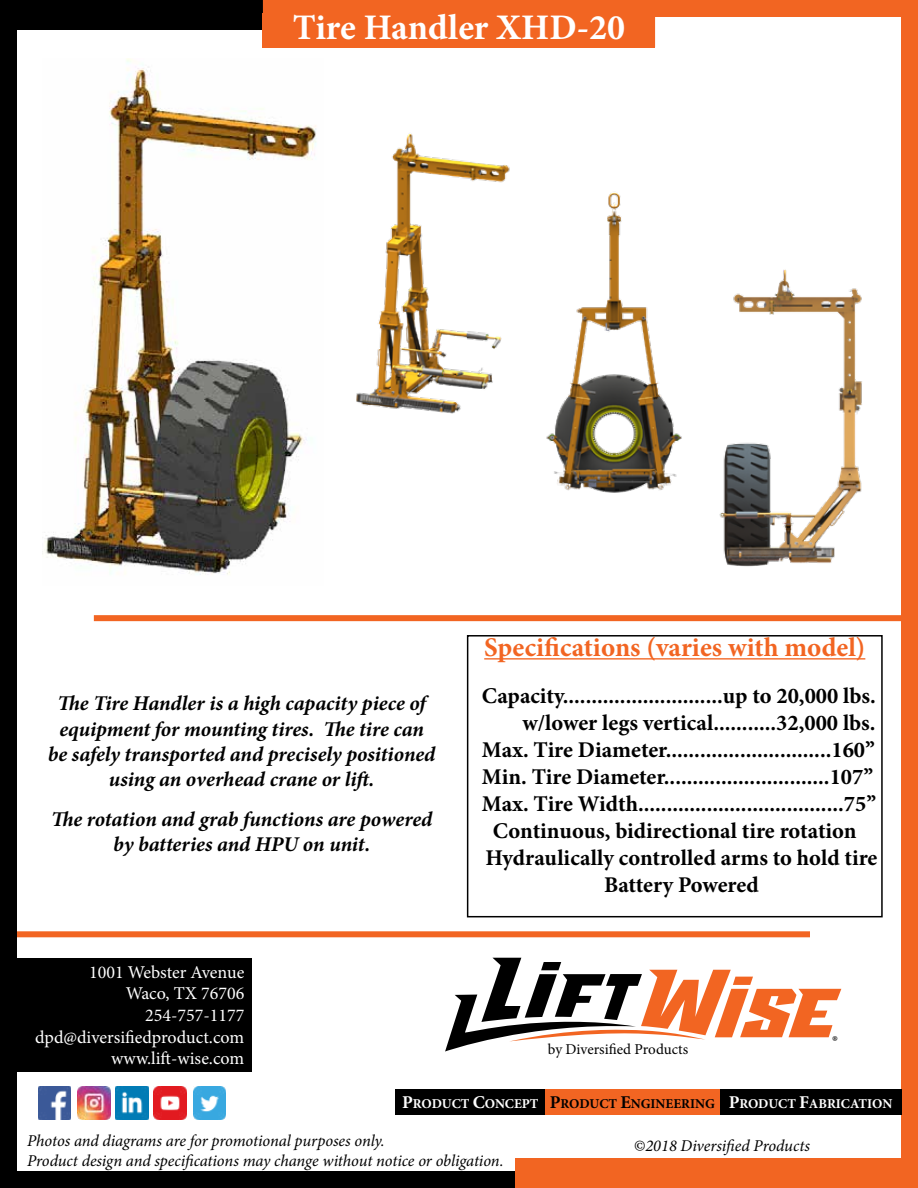
<style>
.page{position:relative;width:918px;height:1188px;background:#fff}
.page>*{position:absolute;margin:0;border:0;box-sizing:border-box;transform-origin:0 0}
.t1{font:700 36px "Minion Pro";color:#fff}
.t2{font:700 27px "Minion Pro";color:#f26522}
.t3{font:700 22.5px "Minion Pro";color:#000}
.t4{font:italic 700 21px/25.2px "Minion Pro";letter-spacing:-.005em;color:#000;text-align:center}
.t5{font:18px/21.6px "Minion Pro";color:#fff;text-align:right}
.t6{font:18px "Minion Pro";color:#000}
.t7{font:italic 16.5px/19.8px "Minion Pro";letter-spacing:-.01em;color:#000}
.t8{font:15px "Minion Pro";color:#000}
.t9{font:700 13.5px "Minion Pro";color:#fff}
.s1{font-size:18px}
.s2{font-size:18px;color:#000}
.s3{color:#000}
</style>
<div class="page">
<div style="left:0;top:931px;width:810px;height:6px;background:#f26522"></div>
<div style="left:94px;top:615px;width:814px;height:6px;background:#f26522"></div>
<div style="left:0;top:1171px;width:516px;height:17px;background:#000"></div>
<div style="left:516px;top:1158px;width:402px;height:30px;background:#f26522"></div>
<div style="left:556px;top:0;width:362px;height:17px;background:#f26522"></div>
<div style="left:901px;top:13px;width:17px;height:1175px;background:#f26522"></div>
<div style="left:0;top:0;width:263px;height:30px;background:#000"></div>
<div style="left:263px;top:0;width:293px;height:13px;background:#f26522"></div>
<div style="left:263px;top:13px;width:392px;height:34px;background:#f26522"></div>
<div style="left:0;top:0;width:17px;height:1188px;background:#000"></div>
<div style="left:13px;top:958px;width:238px;height:113px;background:#000"></div>
<div style="left:396px;top:1089px;width:149px;height:26px;background:#000"></div>
<div style="left:545px;top:1089px;width:175px;height:26px;background:#f26522"></div>
<div style="left:720px;top:1089px;width:181px;height:26px;background:#000"></div>
<svg style="left:445px;top:958px;width:396px;height:94px"></svg>
<img style="left:193px;top:1087px;width:32px;height:32px">
<img style="left:78px;top:1087px;width:32px;height:32px">
<img style="left:154px;top:1087px;width:32px;height:32px">
<img style="left:39px;top:1087px;width:32px;height:32px">
<img style="left:116px;top:1087px;width:32px;height:32px">
<hr style="left:484px;top:658px;width:381px;height:2px;background:#f26522">
<div style="left:467px;top:635px;width:416px;height:282px;border:2px solid #000"></div>
<img style="left:44px;top:58px;width:272px;height:517px">
<img style="left:356px;top:133px;width:154px;height:281px">
<img style="left:719px;top:269px;width:143px;height:298px">
<img style="left:546px;top:192px;width:136px;height:301px">
<h1 class="t1" style="left:293px;top:2px;width:334px">Tire Handler XHD-20</h1>
<p class="t4" style="left:48px;top:691px;width:389px">The Tire Handler is a high capacity piece of equipment for mounting tires. The tire can be safely transported and precisely positioned using an overhead crane or lift.</p>
<p class="t4" style="left:51px;top:806px;width:383px">The rotation and grab functions are powered by batteries and HPU on unit.</p>
<p class="t5" style="left:35px;top:961px;width:211px">1001 Webster Avenue<br>Waco, TX 76706<br>254-757-1177 dpd@diversifiedproduct.com www.lift-wise.com</p>
<p class="t2" style="left:484px;top:629px;width:383px">Specifications (varies with model)</p>
<p class="t3" style="left:482px;top:680px;width:395px">Capacity............................up to 20,000 lbs.</p>
<p class="t3" style="left:522px;top:707px;width:355px">w/lower legs vertical...........32,000 lbs.</p>
<p class="t3" style="left:482px;top:734px;width:395px">Max. Tire Diameter.............................160’’</p>
<p class="t3" style="left:482px;top:761px;width:393px">Min. Tire Diameter.............................107’’</p>
<p class="t3" style="left:482px;top:788px;width:396px">Max. Tire Width....................................75’’</p>
<p class="t3" style="left:493px;top:815px;width:365px">Continuous, bidirectional tire rotation</p>
<p class="t3" style="left:486px;top:842px;width:393px">Hydraulically controlled arms to hold tire</p>
<p class="t3" style="left:604px;top:869px;width:156px">Battery Powered</p>
<p class="t8" style="left:548px;top:1039px;width:142px">by Diversified Products</p>
<p class="t6" style="left:832px;top:1030px;width:7px">®</p>
<p class="t9" style="left:402px;top:1095px;width:492px"><span class="s1">P</span>RODUCT <span class="s1">C</span>ONCEPT <span class="s2">P</span><span class="s3">RODUCT</span> <span class="s2">E</span><span class="s3">NGINEERING</span> <span class="s1">P</span>RODUCT <span class="s1">F</span>ABRICATION</p>
<p class="t7" style="left:27px;top:1131px;width:478px">Photos and diagrams are for promotional purposes only.<br>Product design and specifications may change without notice or obligation.</p>
<p class="t7" style="left:634px;top:1136px;width:178px">©2018 Diversified Products</p>
</div>
